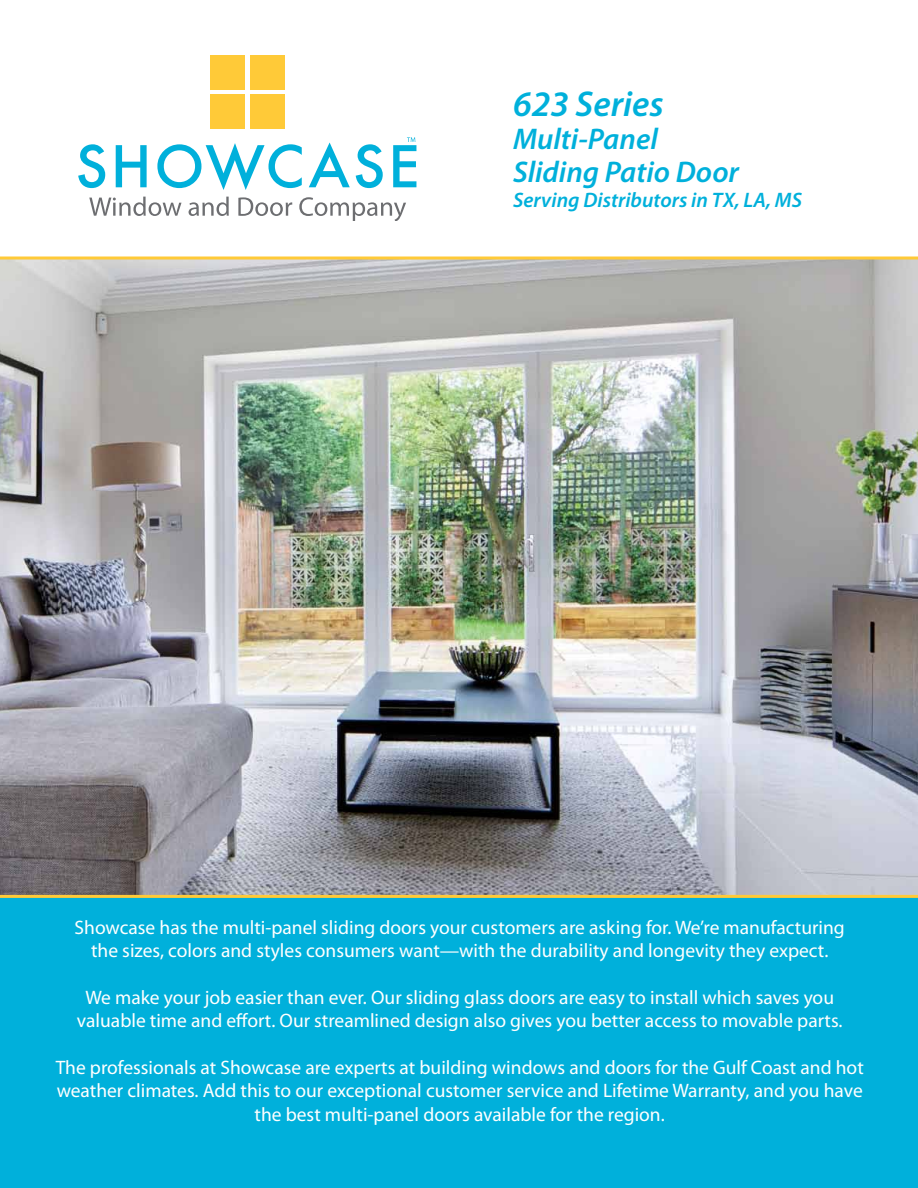
<style>
.page{position:relative;width:918px;height:1188px;background:#fff}
.page>*{position:absolute;margin:0;border:0;box-sizing:border-box;transform-origin:0 0}
.t1{font:italic 600 36px "Myriad Pro";color:#00b0db}
.t2{font:italic 600 30px/33px "Myriad Pro";color:#00b0db}
.t3{font:italic 600 21px "Myriad Pro";color:#00b0db}
.t4{font:19.5px/23.4px "Myriad Pro";color:#fff;text-align:center}
</style>
<div class="page">
<img style="left:0;top:256px;width:918px;height:639px">
<div style="left:0;top:895px;width:918px;height:293px;background:#00b0db"></div>
<div style="left:250px;top:55px;width:34px;height:35px;background:#ffca38"></div>
<div style="left:210px;top:95px;width:35px;height:34px;background:#ffca38"></div>
<div style="left:250px;top:95px;width:34px;height:34px;background:#ffca38"></div>
<div style="left:210px;top:55px;width:35px;height:35px;background:#ffca38"></div>
<svg style="left:78px;top:144px;width:27px;height:44px"></svg>
<svg style="left:116px;top:145px;width:31px;height:42px"></svg>
<svg style="left:157px;top:143px;width:145px;height:47px"></svg>
<svg style="left:309px;top:143px;width:41px;height:44px"></svg>
<svg style="left:356px;top:144px;width:27px;height:44px"></svg>
<svg style="left:393px;top:137px;width:23px;height:50px"></svg>
<svg style="left:89px;top:197px;width:93px;height:19px"></svg>
<svg style="left:189px;top:197px;width:40px;height:19px"></svg>
<svg style="left:238px;top:197px;width:54px;height:19px"></svg>
<svg style="left:299px;top:197px;width:107px;height:24px"></svg>
<h1 class="t1" style="left:513px;top:81px;width:152px">623 Series</h1>
<h2 class="t2" style="left:513px;top:121px;width:228px">Multi-Panel<br>Sliding Patio Door</h2>
<p class="t3" style="left:513px;top:186px;width:291px">Serving Distributors in TX, LA, MS</p>
<p class="t4" style="left:75px;top:915px;width:772px">Showcase has the multi-panel sliding doors your customers are asking for. We’re manufacturing the sizes, colors and styles consumers want—with the durability and longevity they expect.</p>
<p class="t4" style="left:77px;top:985px;width:767px">We make your job easier than ever. Our sliding glass doors are easy to install which saves you valuable time and effort. Our streamlined design also gives you better access to movable parts.</p>
<p class="t4" style="left:56px;top:1056px;width:810px">The professionals at Showcase are experts at building windows and doors for the Gulf Coast and hot weather climates. Add this to our exceptional customer service and Lifetime Warranty, and you have the best multi-panel doors available for the region.</p>
</div>
